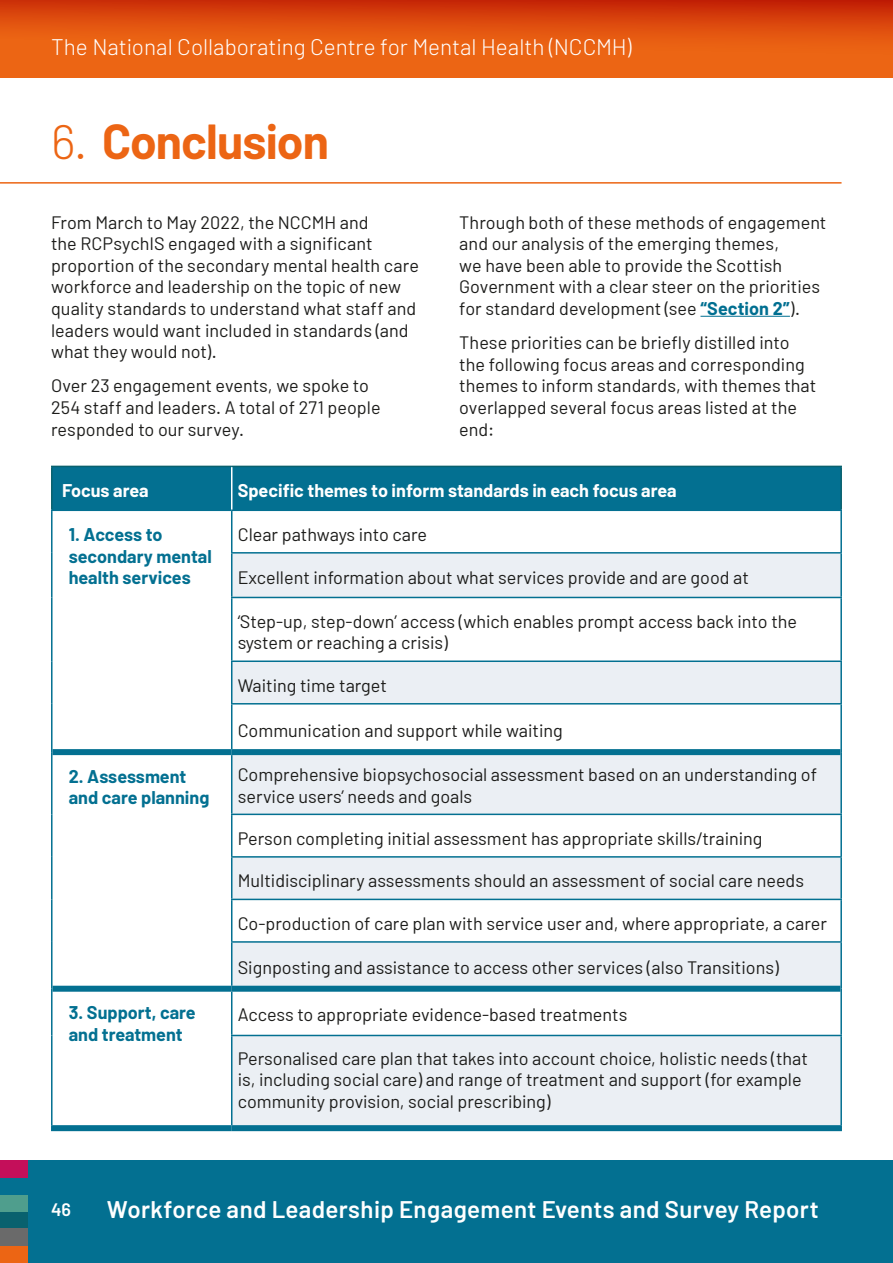
<style>
.page{position:relative;width:893px;height:1263px;background:#fff}
.page>*{position:absolute;margin:0;border:0;box-sizing:border-box;transform-origin:0 0}
.t1{font:700 48px "Barlow";letter-spacing:-.02em;color:#ec6514}
.t2{font:600 24px "Barlow";letter-spacing:.015em;color:#fff}
.t3{font:300 22.5px "Barlow";letter-spacing:-.005em;color:#fff}
.t4{font:18px/21.6px "Barlow";color:#1d1d1b}
.t5{font:700 18px/21.6px "Barlow";color:#037091}
.t6{font:700 18px "Barlow";color:#fff}
.t7{font:600 18px "Barlow";color:#fff}
.s1{font-weight:300}
.s2{font-weight:700;color:#006f91}
</style>
<div class="page">
<div style="left:0;top:0;width:893px;height:77px;background:#ec6514"></div>
<div style="left:0;top:0;width:893px;height:63px;background:linear-gradient(to bottom,#cc2f08,#f47317)"></div>
<div style="left:0;top:1160px;width:893px;height:103px;background:#037091"></div>
<div style="left:0;top:1211px;width:28px;height:18px;background:#09616e"></div>
<div style="left:0;top:1194px;width:28px;height:17px;background:#4f9e8d"></div>
<div style="left:0;top:1229px;width:28px;height:17px;background:#6a6a6a"></div>
<div style="left:0;top:1246px;width:28px;height:17px;background:#ec6514"></div>
<div style="left:0;top:1177px;width:28px;height:18px;background:#037091"></div>
<div style="left:0;top:1160px;width:28px;height:17px;background:#c40f5a"></div>
<hr style="left:0;top:182px;width:841px;height:2px;background:#ec6514">
<hr style="left:700px;top:316px;width:90px;height:1px;background:#006f91">
<div style="left:53px;top:467px;width:787px;height:42px;background:#037091"></div>
<svg style="left:232px;top:554px;width:608px;height:571px;fill:#ebeff4"></svg>
<div style="left:232px;top:989px;width:609px;height:46px;background:#fff"></div>
<hr style="left:51px;top:466px;width:181px;height:1px;background:#09616e">
<hr style="left:51px;top:467px;width:2px;height:42px;background:#09616e">
<hr style="left:232px;top:466px;width:610px;height:1px;background:#09616e">
<hr style="left:840px;top:467px;width:2px;height:42px;background:#09616e">
<hr style="left:51px;top:509px;width:181px;height:2px;background:#037091">
<hr style="left:51px;top:511px;width:2px;height:42px;background:#037091">
<hr style="left:51px;top:553px;width:2px;height:44px;background:#037091">
<hr style="left:51px;top:597px;width:2px;height:64px;background:#037091">
<hr style="left:51px;top:661px;width:2px;height:43px;background:#037091">
<hr style="left:51px;top:704px;width:2px;height:48px;background:#037091">
<hr style="left:232px;top:509px;width:610px;height:2px;background:#037091">
<hr style="left:231px;top:511px;width:1px;height:41px;background:#037091">
<hr style="left:840px;top:511px;width:2px;height:41px;background:#037091">
<hr style="left:231px;top:552px;width:611px;height:2px;background:#037091">
<hr style="left:231px;top:554px;width:1px;height:43px;background:#037091">
<hr style="left:840px;top:554px;width:2px;height:43px;background:#037091">
<hr style="left:231px;top:597px;width:611px;height:1px;background:#037091">
<hr style="left:231px;top:598px;width:1px;height:62px;background:#037091">
<hr style="left:840px;top:598px;width:2px;height:62px;background:#037091">
<hr style="left:231px;top:660px;width:611px;height:2px;background:#037091">
<hr style="left:231px;top:662px;width:1px;height:41px;background:#037091">
<hr style="left:840px;top:662px;width:2px;height:41px;background:#037091">
<hr style="left:231px;top:703px;width:611px;height:1px;background:#037091">
<hr style="left:231px;top:704px;width:1px;height:45px;background:#037091">
<hr style="left:840px;top:704px;width:2px;height:48px;background:#037091">
<hr style="left:231px;top:467px;width:1px;height:42px;background:#fff">
<div style="left:53px;top:749px;width:179px;height:6px;background:#037091"></div>
<hr style="left:51px;top:752px;width:2px;height:62px;background:#037091">
<hr style="left:51px;top:814px;width:2px;height:43px;background:#037091">
<hr style="left:51px;top:857px;width:2px;height:42px;background:#037091">
<hr style="left:51px;top:899px;width:2px;height:43px;background:#037091">
<hr style="left:51px;top:942px;width:2px;height:47px;background:#037091">
<hr style="left:51px;top:989px;width:2px;height:46px;background:#037091">
<hr style="left:51px;top:1035px;width:2px;height:90px;background:#037091">
<div style="left:232px;top:749px;width:608px;height:6px;background:#037091"></div>
<hr style="left:231px;top:755px;width:1px;height:59px;background:#037091">
<hr style="left:840px;top:752px;width:2px;height:62px;background:#037091">
<hr style="left:231px;top:814px;width:611px;height:1px;background:#037091">
<hr style="left:231px;top:815px;width:1px;height:41px;background:#037091">
<hr style="left:840px;top:815px;width:2px;height:41px;background:#037091">
<hr style="left:231px;top:856px;width:611px;height:2px;background:#037091">
<hr style="left:231px;top:858px;width:1px;height:41px;background:#037091">
<hr style="left:840px;top:858px;width:2px;height:41px;background:#037091">
<hr style="left:231px;top:899px;width:611px;height:1px;background:#037091">
<hr style="left:231px;top:900px;width:1px;height:41px;background:#037091">
<hr style="left:840px;top:900px;width:2px;height:41px;background:#037091">
<hr style="left:231px;top:941px;width:611px;height:2px;background:#037091">
<hr style="left:231px;top:943px;width:1px;height:43px;background:#037091">
<hr style="left:840px;top:943px;width:2px;height:46px;background:#037091">
<hr style="left:231px;top:992px;width:1px;height:43px;background:#037091">
<hr style="left:840px;top:989px;width:2px;height:46px;background:#037091">
<hr style="left:231px;top:1036px;width:1px;height:89px;background:#037091">
<hr style="left:840px;top:1036px;width:2px;height:89px;background:#037091">
<div style="left:53px;top:986px;width:179px;height:6px;background:#037091"></div>
<div style="left:51px;top:1125px;width:181px;height:6px;background:#037091"></div>
<div style="left:232px;top:986px;width:608px;height:6px;background:#037091"></div>
<div style="left:232px;top:1125px;width:610px;height:6px;background:#037091"></div>
<hr style="left:231px;top:1035px;width:611px;height:1px;background:#037091">
<p class="t3" style="left:51px;top:33px;width:582px">The National Collaborating Centre for Mental Health (NCCMH)</p>
<h1 class="t1" style="left:51px;top:106px;width:279px"><span class="s1">6.</span> Conclusion</h1>
<p class="t4" style="left:51px;top:211px;width:370px">From March to May 2022, the NCCMH and<br>the RCPsychIS engaged with a significant proportion of the secondary mental health care workforce and leadership on the topic of new quality standards to understand what staff and leaders would want included in standards (and what they would not).</p>
<p class="t4" style="left:51px;top:375px;width:331px">Over 23 engagement events, we spoke to<br>254 staff and leaders. A total of 271 people responded to our survey.</p>
<p class="t4" style="left:459px;top:211px;width:369px">Through both of these methods of engagement and our analysis of the emerging themes,<br>we have been able to provide the Scottish Government with a clear steer on the priorities for standard development (see <span class="s2">“Section 2”</span>).</p>
<p class="t4" style="left:459px;top:331px;width:359px">These priorities can be briefly distilled into the following focus areas and corresponding themes to inform standards, with themes that overlapped several focus areas listed at the end:</p>
<p class="t6" style="left:62px;top:477px;width:88px">Focus area</p>
<p class="t6" style="left:238px;top:477px;width:440px">Specific themes to inform standards in each focus area</p>
<p class="t5" style="left:69px;top:522px;width:145px">1. Access to secondary mental health services</p>
<p class="t4" style="left:238px;top:523px;width:191px">Clear pathways into care</p>
<p class="t4" style="left:238px;top:566px;width:513px">Excellent information about what services provide and are good at</p>
<p class="t4" style="left:238px;top:610px;width:561px">‘Step-up, step-down’ access (which enables prompt access back into the system or reaching a crisis)</p>
<p class="t4" style="left:238px;top:674px;width:151px">Waiting time target</p>
<p class="t4" style="left:238px;top:719px;width:327px">Communication and support while waiting</p>
<p class="t5" style="left:69px;top:764px;width:142px">2. Assessment and care planning</p>
<p class="t4" style="left:238px;top:764px;width:581px">Comprehensive biopsychosocial assessment based on an understanding of service users’ needs and goals</p>
<p class="t4" style="left:238px;top:827px;width:526px">Person completing initial assessment has appropriate skills/training</p>
<p class="t4" style="left:238px;top:869px;width:568px">Multidisciplinary assessments should an assessment of social care needs</p>
<p class="t4" style="left:238px;top:912px;width:591px">Co-production of care plan with service user and, where appropriate, a carer</p>
<p class="t4" style="left:238px;top:956px;width:542px">Signposting and assistance to access other services (also Transitions)</p>
<p class="t5" style="left:69px;top:1001px;width:128px">3. Support, care and treatment</p>
<p class="t4" style="left:238px;top:1003px;width:391px">Access to appropriate evidence-based treatments</p>
<p class="t4" style="left:238px;top:1047px;width:572px">Personalised care plan that takes into account choice, holistic needs (that is, including social care) and range of treatment and support (for example community provision, social prescribing)</p>
<p class="t7" style="left:51px;top:1196px;width:22px">46</p>
<h2 class="t2" style="left:107px;top:1192px;width:713px">Workforce and Leadership Engagement Events and Survey Report</h2>
</div>
